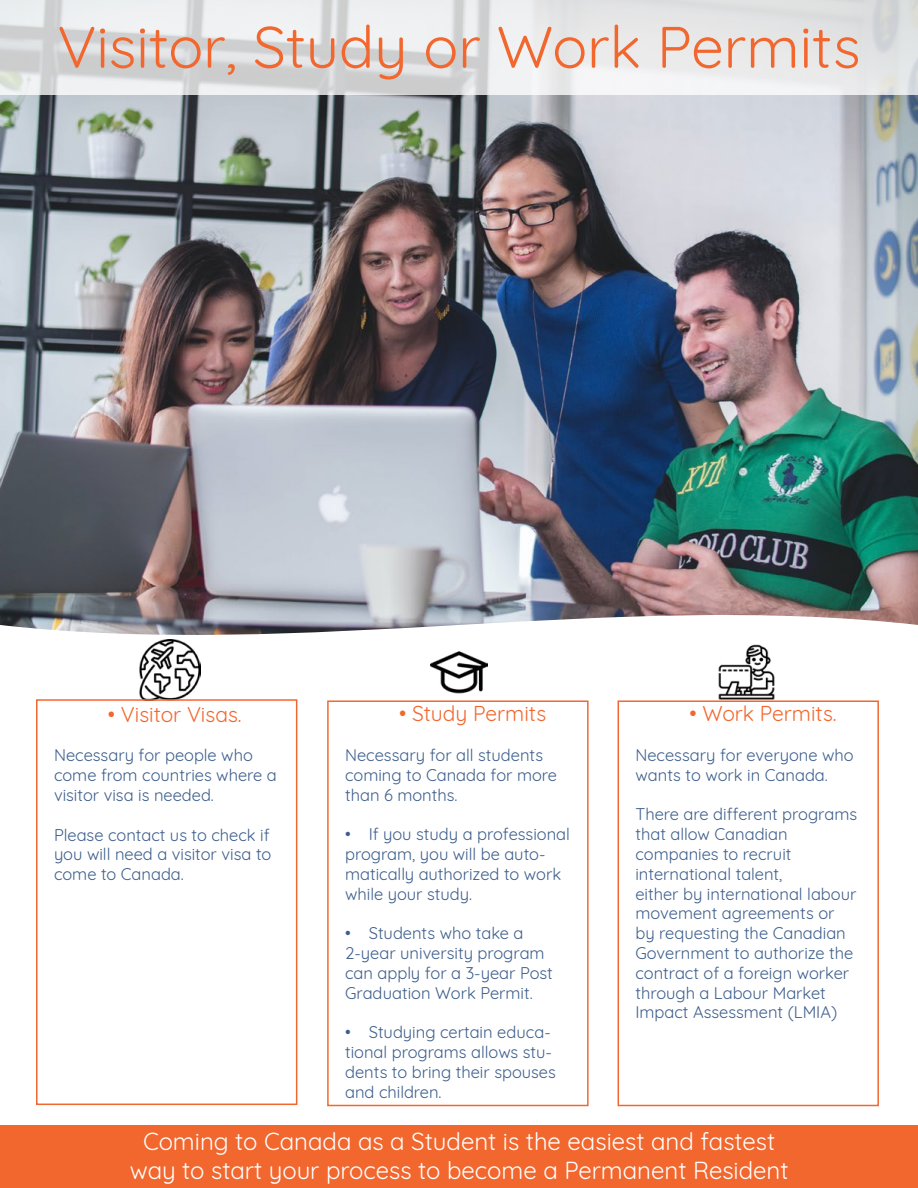
<style>
.page{position:relative;width:918px;height:1188px;background:#fff}
.page>*{position:absolute;margin:0;border:0;box-sizing:border-box;transform-origin:0 0}
.t1{font:58.5px "Quicksand";color:#f2672e}
.t2{font:24px/28.8px "Quicksand";color:#fff;text-align:center}
.t3{font:21px "Quicksand";color:#f2672e}
.t4{font:16.5px/19.8px "Quicksand";color:#3d5e8c}
</style>
<div class="page">
<img style="left:0;top:94px;width:918px;height:496px">
<svg style="left:0;top:590px;width:918px;height:156px"></svg>
<div style="left:0;top:1125px;width:918px;height:63px;background:#f2672e"></div>
<svg style="left:0;top:0;width:918px;height:94px"></svg>
<img style="left:139px;top:639px;width:62px;height:60px">
<img style="left:718px;top:643px;width:57px;height:57px">
<img style="left:430px;top:643px;width:58px;height:57px">
<div style="left:36px;top:699px;width:261px;height:406px;border:2px solid #f2672e"></div>
<div style="left:327px;top:700px;width:262px;height:406px;border:2px solid #f2672e"></div>
<div style="left:618px;top:700px;width:261px;height:406px;border:2px solid #f2672e"></div>
<h1 class="t1" style="left:57px;top:2px;width:805px">Visitor, Study or Work Permits</h1>
<p class="t3" style="left:108px;top:698px;width:135px">• Visitor Visas.</p>
<p class="t4" style="left:54px;top:744px;width:224px">Necessary for people who come from countries where a visitor visa is needed.</p>
<p class="t4" style="left:54px;top:823px;width:219px;text-align:justify">Please contact us to check if you will need a visitor visa to come to Canada.</p>
<p class="t3" style="left:399px;top:698px;width:149px">• Study Permits</p>
<p class="t4" style="left:345px;top:744px;width:214px">Necessary for all students coming to Canada for more than 6 months.</p>
<p class="t4" style="left:345px;top:823px;width:226px">• If you study a professional program, you will be auto&shy;matically authorized to work while your study.</p>
<p class="t4" style="left:345px;top:922px;width:209px">• Students who take a<br>2-year university program can apply for a 3-year Post<br>Graduation Work Permit.</p>
<p class="t4" style="left:345px;top:1021px;width:212px">• Studying certain educa&shy;tional programs allows stu&shy;dents to bring their spouses and children.</p>
<p class="t3" style="left:689px;top:698px;width:149px">• Work Permits.</p>
<p class="t4" style="left:635px;top:744px;width:220px">Necessary for everyone who wants to work in Canada.</p>
<p class="t4" style="left:635px;top:803px;width:223px">There are different programs that allow Canadian companies to recruit international talent,<br>either by international labour movement agreements or by requesting the Canadian<br>Government to authorize the contract of a foreign worker through a Labour Market<br>Impact Assessment (LMIA)</p>
<h2 class="t2" style="left:130px;top:1124px;width:660px">Coming to Canada as a Student is the easiest and fastest way to start your process to become a Permanent Resident</h2>
</div>
